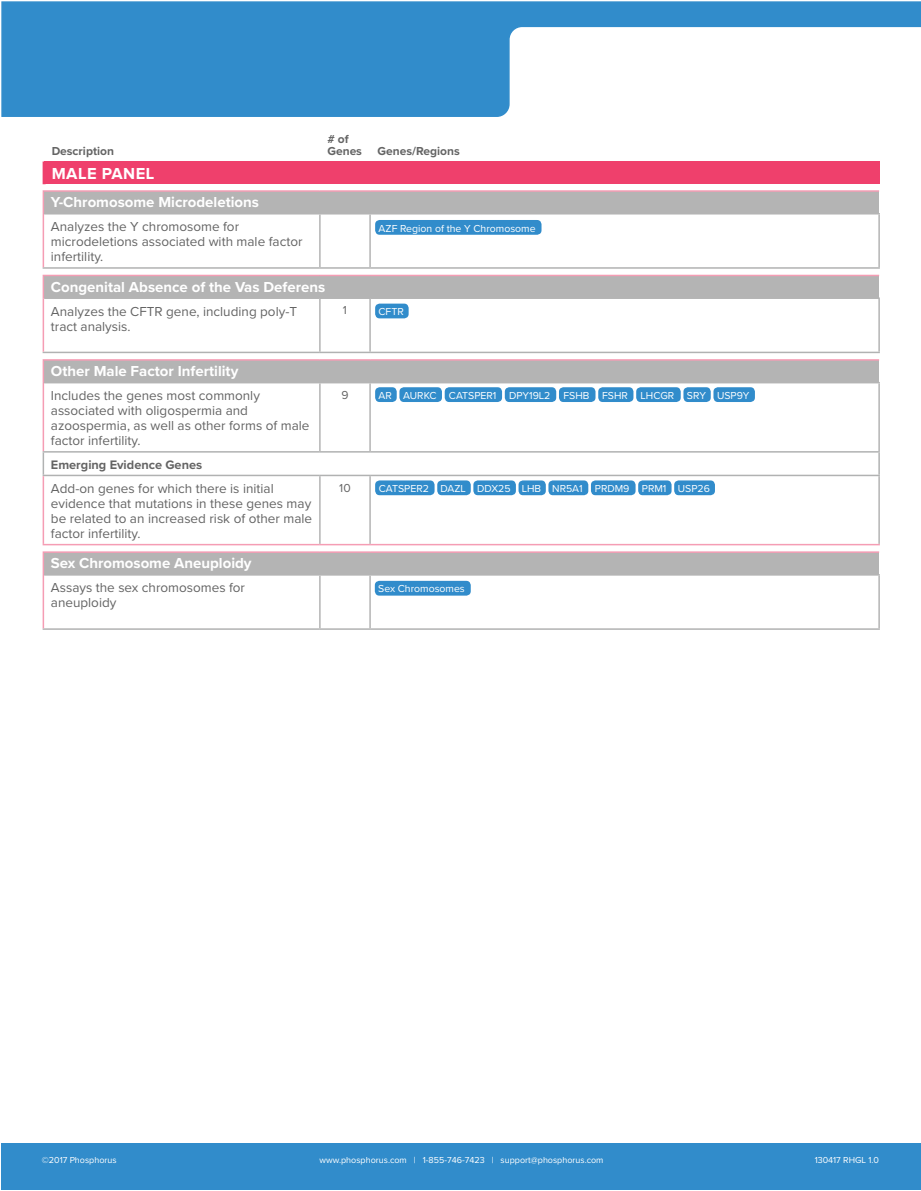
<style>
.page{position:relative;width:921px;height:1191px;background:#fff}
.page>*{position:absolute;margin:0;border:0;box-sizing:border-box;transform-origin:0 0}
.t1{font:700 16.5px "Proxima Nova A";letter-spacing:.03em;color:#fff}
.t2{font:700 15px "Proxima Nova";color:#fff}
.t3{font:13.5px/15px "Proxima Nova";color:#646464}
.t4{font:700 12.75px "Proxima Nova";color:#646464}
.t5{font:700 12px/12px "Proxima Nova";color:#646464}
.t6{font:12px "Proxima Nova";color:#646464}
.t7{font:10.5px "Proxima Nova";color:#fff}
.t8{font:9px "Proxima Nova";color:#fff}
</style>
<div class="page">
<svg style="left:1px;top:1px;width:920px;height:116px"></svg>
<div style="left:1px;top:1143px;width:919px;height:46px;background:#318ccb"></div>
<div style="left:44px;top:161px;width:836px;height:23px;background:#ef406c"></div>
<hr style="left:43px;top:161px;width:3px;height:23px;background:#ef406c">
<div style="left:43px;top:191px;width:836px;height:23px;background:#b4b4b4"></div>
<hr style="left:43px;top:267px;width:277px;height:2px;background:#b1b2b2">
<hr style="left:320px;top:267px;width:50px;height:2px;background:#b1b2b2">
<hr style="left:370px;top:267px;width:510px;height:2px;background:#b1b2b2">
<hr style="left:319px;top:214px;width:2px;height:53px;background:#b4b4b4">
<hr style="left:370px;top:213px;width:510px;height:1px;background:#b4b4b4">
<hr style="left:369px;top:214px;width:2px;height:53px;background:#b4b4b4">
<hr style="left:878px;top:214px;width:2px;height:53px;background:#b4b4b4">
<hr style="left:43px;top:190px;width:277px;height:2px;background:#f59db4">
<svg style="left:43px;top:192px;width:1px;height:22px"></svg>
<hr style="left:320px;top:190px;width:50px;height:2px;background:#f59db4">
<hr style="left:370px;top:190px;width:509px;height:2px;background:#f59db4">
<hr style="left:43px;top:214px;width:1px;height:53px;background:#f59db4">
<div style="left:43px;top:275px;width:836px;height:23px;background:#b4b4b4"></div>
<hr style="left:43px;top:352px;width:277px;height:1px;background:#b1b2b2">
<hr style="left:320px;top:352px;width:50px;height:1px;background:#b1b2b2">
<hr style="left:370px;top:352px;width:510px;height:1px;background:#b1b2b2">
<hr style="left:44px;top:297px;width:276px;height:2px;background:#b4b4b4">
<hr style="left:320px;top:297px;width:50px;height:2px;background:#b4b4b4">
<hr style="left:319px;top:299px;width:2px;height:53px;background:#b4b4b4">
<hr style="left:370px;top:297px;width:510px;height:2px;background:#b4b4b4">
<hr style="left:369px;top:299px;width:2px;height:53px;background:#b4b4b4">
<hr style="left:878px;top:299px;width:2px;height:53px;background:#b4b4b4">
<hr style="left:43px;top:275px;width:277px;height:1px;background:#f59db4">
<svg style="left:43px;top:276px;width:1px;height:22px"></svg>
<hr style="left:320px;top:275px;width:50px;height:1px;background:#f59db4">
<hr style="left:370px;top:275px;width:509px;height:1px;background:#f59db4">
<hr style="left:43px;top:298px;width:1px;height:54px;background:#f59db4">
<div style="left:43px;top:360px;width:836px;height:23px;background:#b4b4b4"></div>
<hr style="left:43px;top:451px;width:277px;height:2px;background:#b1b2b2">
<svg style="left:43px;top:453px;width:1px;height:22px"></svg>
<hr style="left:320px;top:451px;width:50px;height:2px;background:#b1b2b2">
<hr style="left:370px;top:451px;width:510px;height:2px;background:#b1b2b2">
<hr style="left:878px;top:453px;width:2px;height:22px;background:#b1b2b2">
<hr style="left:43px;top:475px;width:277px;height:1px;background:#b1b2b2">
<hr style="left:320px;top:475px;width:50px;height:1px;background:#b1b2b2">
<hr style="left:370px;top:475px;width:510px;height:1px;background:#b1b2b2">
<hr style="left:319px;top:383px;width:2px;height:68px;background:#b4b4b4">
<hr style="left:370px;top:382px;width:510px;height:1px;background:#b4b4b4">
<hr style="left:369px;top:383px;width:2px;height:68px;background:#b4b4b4">
<hr style="left:319px;top:476px;width:2px;height:68px;background:#b4b4b4">
<hr style="left:369px;top:476px;width:2px;height:68px;background:#b4b4b4">
<hr style="left:878px;top:383px;width:2px;height:68px;background:#b4b4b4">
<hr style="left:878px;top:476px;width:2px;height:68px;background:#b4b4b4">
<hr style="left:43px;top:359px;width:277px;height:2px;background:#f59db4">
<svg style="left:43px;top:361px;width:1px;height:22px"></svg>
<hr style="left:320px;top:359px;width:50px;height:2px;background:#f59db4">
<hr style="left:370px;top:359px;width:509px;height:2px;background:#f59db4">
<hr style="left:43px;top:383px;width:1px;height:68px;background:#f59db4">
<hr style="left:43px;top:476px;width:1px;height:68px;background:#f59db4">
<hr style="left:43px;top:544px;width:277px;height:1px;background:#f59db4">
<hr style="left:320px;top:544px;width:50px;height:1px;background:#f59db4">
<hr style="left:370px;top:544px;width:510px;height:1px;background:#f59db4">
<div style="left:43px;top:552px;width:836px;height:23px;background:#b4b4b4"></div>
<hr style="left:43px;top:628px;width:277px;height:2px;background:#b1b2b2">
<hr style="left:320px;top:628px;width:50px;height:2px;background:#b1b2b2">
<hr style="left:370px;top:628px;width:510px;height:2px;background:#b1b2b2">
<hr style="left:319px;top:575px;width:2px;height:53px;background:#b4b4b4">
<hr style="left:370px;top:574px;width:510px;height:1px;background:#b4b4b4">
<hr style="left:369px;top:575px;width:2px;height:53px;background:#b4b4b4">
<hr style="left:878px;top:575px;width:2px;height:53px;background:#b4b4b4">
<hr style="left:43px;top:551px;width:277px;height:2px;background:#f59db4">
<svg style="left:43px;top:553px;width:1px;height:22px"></svg>
<hr style="left:320px;top:551px;width:50px;height:2px;background:#f59db4">
<hr style="left:370px;top:551px;width:509px;height:2px;background:#f59db4">
<hr style="left:43px;top:575px;width:1px;height:53px;background:#f59db4">
<div style="left:375px;top:220px;width:166px;height:15px;background:#318ccb;border-radius:5px"></div>
<div style="left:375px;top:304px;width:34px;height:14px;background:#318ccb;border-radius:5px"></div>
<div style="left:375px;top:387px;width:22px;height:15px;background:#318ccb;border-radius:5px"></div>
<div style="left:375px;top:480px;width:59px;height:15px;background:#318ccb;border-radius:5px"></div>
<div style="left:437px;top:480px;width:34px;height:15px;background:#318ccb;border-radius:5px"></div>
<div style="left:473px;top:480px;width:43px;height:15px;background:#318ccb;border-radius:5px"></div>
<div style="left:518px;top:480px;width:28px;height:15px;background:#318ccb;border-radius:5px"></div>
<div style="left:548px;top:480px;width:40px;height:15px;background:#318ccb;border-radius:5px"></div>
<div style="left:591px;top:480px;width:44px;height:15px;background:#318ccb;border-radius:5px"></div>
<div style="left:638px;top:480px;width:33px;height:15px;background:#318ccb;border-radius:5px"></div>
<div style="left:674px;top:480px;width:41px;height:15px;background:#318ccb;border-radius:5px"></div>
<div style="left:399px;top:387px;width:43px;height:15px;background:#318ccb;border-radius:5px"></div>
<div style="left:445px;top:387px;width:57px;height:15px;background:#318ccb;border-radius:5px"></div>
<div style="left:505px;top:387px;width:51px;height:15px;background:#318ccb;border-radius:5px"></div>
<div style="left:559px;top:387px;width:36px;height:15px;background:#318ccb;border-radius:5px"></div>
<div style="left:598px;top:387px;width:35px;height:15px;background:#318ccb;border-radius:5px"></div>
<div style="left:636px;top:387px;width:45px;height:15px;background:#318ccb;border-radius:5px"></div>
<div style="left:683px;top:387px;width:28px;height:15px;background:#318ccb;border-radius:5px"></div>
<div style="left:713px;top:387px;width:42px;height:15px;background:#318ccb;border-radius:5px"></div>
<div style="left:375px;top:581px;width:96px;height:14px;background:#318ccb;border-radius:5px"></div>
<p class="t5" style="left:52px;top:145px;width:64px">Description</p>
<p class="t5" style="left:327px;top:133px;width:36px"># of<br>Genes</p>
<p class="t5" style="left:378px;top:145px;width:84px">Genes/Regions</p>
<p class="t1" style="left:52px;top:164px;width:104px">MALE PANEL</p>
<p class="t2" style="left:51px;top:193px;width:210px">Y-Chromosome Microdeletions</p>
<p class="t3" style="left:51px;top:219px;width:253px">Analyzes the Y chromosome for microdeletions associated with male factor infertility.</p>
<p class="t2" style="left:51px;top:278px;width:276px">Congenital Absence of the Vas Deferens</p>
<p class="t3" style="left:51px;top:304px;width:248px">Analyzes the CFTR gene, including poly-T tract analysis.</p>
<p class="t6" style="left:343px;top:303px;width:6px">1</p>
<p class="t2" style="left:51px;top:362px;width:189px">Other Male Factor Infertility</p>
<p class="t3" style="left:51px;top:388px;width:260px">Includes the genes most commonly associated with oligospermia and azoospermia, as well as other forms of male factor infertility.</p>
<p class="t6" style="left:341px;top:388px;width:9px">9</p>
<p class="t4" style="left:51px;top:457px;width:153px">Emerging Evidence Genes</p>
<p class="t3" style="left:51px;top:481px;width:263px">Add-on genes for which there is initial evidence that mutations in these genes may be related to an increased risk of other male factor infertility.</p>
<p class="t6" style="left:339px;top:480px;width:13px">10</p>
<p class="t2" style="left:51px;top:554px;width:202px">Sex Chromosome Aneuploidy</p>
<p class="t3" style="left:51px;top:580px;width:196px">Assays the sex chromosomes for aneuploidy</p>
<p class="t7" style="left:379px;top:222px;width:159px">AZF Region of the Y Chromosome</p>
<p class="t7" style="left:378px;top:305px;width:27px">CFTR</p>
<p class="t7" style="left:403px;top:389px;width:348px">AURKC CATSPER1 DPY19L2 FSHB FSHR LHCGR SRY USP9Y</p>
<p class="t7" style="left:378px;top:389px;width:15px">AR</p>
<p class="t7" style="left:379px;top:482px;width:333px">CATSPER2 DAZL DDX25 LHB NR5A1 PRDM9 PRM1 USP26</p>
<p class="t7" style="left:378px;top:582px;width:88px">Sex Chromosomes</p>
<p class="t8" style="left:42px;top:1154px;width:76px">©2017 Phosphorus</p>
<p class="t8" style="left:320px;top:1154px;width:285px">www.phosphorus.com | 1-855-746-7423 | support@phosphorus.com</p>
<p class="t8" style="left:814px;top:1154px;width:66px">130417 RHGL 1.0</p>
</div>
